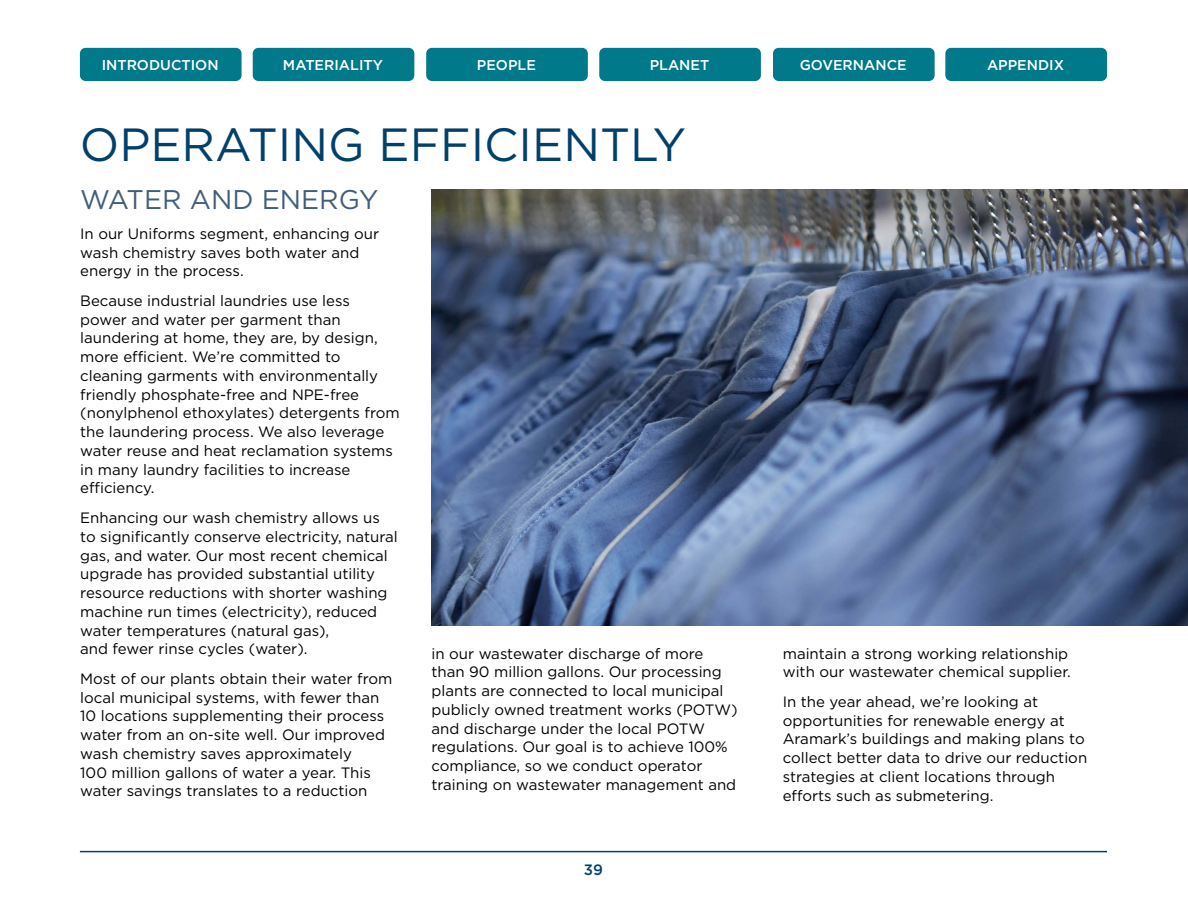
<style>
.page{position:relative;width:1188px;height:918px;background:#fff}
.page>*{position:absolute;margin:0;border:0;box-sizing:border-box;transform-origin:0 0}
.t1{font:46.5px "Gotham HTF";color:#00416b}
.t2{font:27px "Gotham HTF";color:#435e7b}
.t3{font:15px/18.8px "Gotham HTF";color:#000}
.t4{font:500 15px "Gotham HTF";color:#00416b}
.t5{font:500 14.25px "Gotham HTF";color:#fff}
</style>
<div class="page">
<hr style="left:80px;top:851px;width:1027px;height:1px;background:#00416b">
<div style="left:80px;top:48px;width:162px;height:33px;background:#007a8a;border-radius:6px"></div>
<div style="left:253px;top:48px;width:161px;height:33px;background:#007a8a;border-radius:6px"></div>
<div style="left:426px;top:48px;width:162px;height:33px;background:#007a8a;border-radius:6px"></div>
<div style="left:599px;top:48px;width:162px;height:33px;background:#007a8a;border-radius:6px"></div>
<div style="left:773px;top:48px;width:162px;height:33px;background:#007a8a;border-radius:6px"></div>
<div style="left:945px;top:48px;width:162px;height:33px;background:#007a8a;border-radius:6px"></div>
<img style="left:432px;top:190px;width:756px;height:436px">
<p class="t5" style="left:102px;top:56px;width:118px">INTRODUCTION</p>
<p class="t5" style="left:283px;top:56px;width:101px">MATERIALITY</p>
<p class="t5" style="left:477px;top:56px;width:61px">PEOPLE</p>
<p class="t5" style="left:650px;top:56px;width:61px">PLANET</p>
<p class="t5" style="left:800px;top:56px;width:109px">GOVERNANCE</p>
<p class="t5" style="left:987px;top:56px;width:79px">APPENDIX</p>
<h1 class="t1" style="left:80px;top:119px;width:608px">OPERATING EFFICIENTLY</h1>
<h2 class="t2" style="left:80px;top:185px;width:300px">WATER AND ENERGY</h2>
<p class="t3" style="left:80px;top:224px;width:300px">In our Uniforms segment, enhancing our wash chemistry saves both water and energy in the process.</p>
<p class="t3" style="left:80px;top:291px;width:321px">Because industrial laundries use less power and water per garment than laundering at home, they are, by design, more efficient. We’re committed to cleaning garments with environmentally friendly phosphate-free and NPE-free (nonylphenol ethoxylates) detergents from the laundering process. We also leverage water reuse and heat reclamation systems in many laundry facilities to increase efficiency.</p>
<p class="t3" style="left:80px;top:508px;width:319px">Enhancing our wash chemistry allows us to significantly conserve electricity, natural gas, and water. Our most recent chemical upgrade has provided substantial utility resource reductions with shorter washing machine run times (electricity), reduced water temperatures (natural gas),<br>and fewer rinse cycles (water).</p>
<p class="t3" style="left:80px;top:669px;width:314px">Most of our plants obtain their water from local municipal systems, with fewer than 10 locations supplementing their process water from an on-site well. Our improved wash chemistry saves approximately<br>100 million gallons of water a year. This water savings translates to a reduction</p>
<p class="t3" style="left:432px;top:644px;width:308px">in our wastewater discharge of more than 90 million gallons. Our processing plants are connected to local municipal publicly owned treatment works (POTW) and discharge under the local POTW regulations. Our goal is to achieve 100% compliance, so we conduct operator training on wastewater management and</p>
<p class="t3" style="left:783px;top:644px;width:290px">maintain a strong working relationship with our wastewater chemical supplier.</p>
<p class="t3" style="left:783px;top:692px;width:306px">In the year ahead, we’re looking at opportunities for renewable energy at Aramark’s buildings and making plans to collect better data to drive our reduction strategies at client locations through efforts such as submetering.</p>
<p class="t4" style="left:584px;top:861px;width:21px">39</p>
</div>
